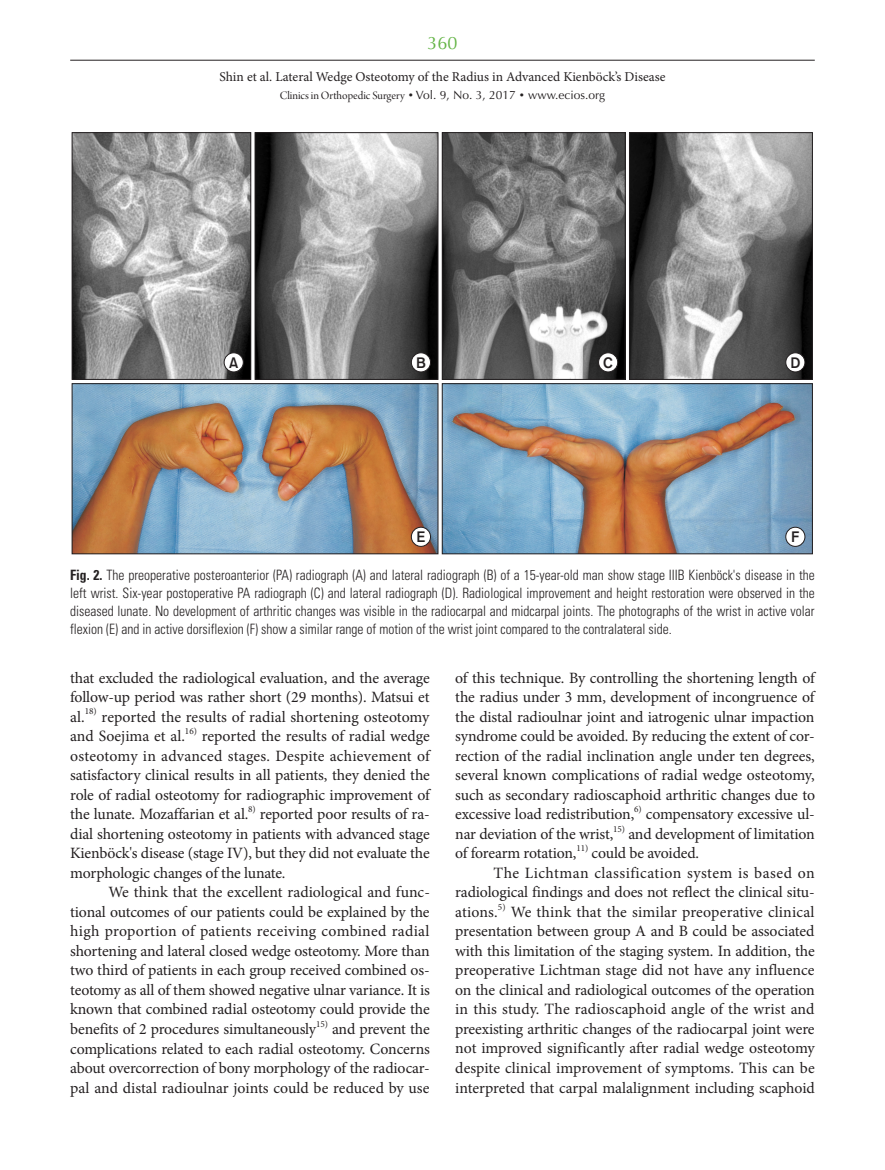
<style>
.page{position:relative;width:885px;height:1170px;background:#fff}
.page>*{position:absolute;margin:0;border:0;box-sizing:border-box;transform-origin:0 0}
.t1{font:18px "Optima LT Std";color:#63b445}
.t2{font:15.75px/19.5px "Minion Pro";letter-spacing:-.01em;color:#231f20;text-align:justify}
.t3{font:15.75px "Minion Pro";letter-spacing:.03em;color:#231f20}
.t4{font:15px "Gothic 725 BT Bold A";color:#231f20}
.t5{font:300 condensed 14.25px/18px "Univers";color:#231f20;text-align:justify;scale:.95 1}
.t6{font:13.5px "Minion Pro";color:#231f20}
.t7{font:12px "Optima LT Std";color:#231f20}
.t8{font:9.15px "Minion Pro";letter-spacing:-.01em;color:#231f20}
.s1{font-family:"Arno Pro Display"}
.s2{font-size:9px}
.s3{font-weight:700}
</style>
<div class="page">
<hr style="left:70px;top:60px;width:744px;height:1px;background:#231f20">
<svg style="left:72px;top:132px;width:740px;height:422px;background:#8b8c8c"></svg>
<div style="left:224px;top:353px;width:19px;height:19px;background:#fff;border-radius:50%"></div>
<div style="left:224px;top:352px;width:19px;height:20px;border:1px solid #231f20;border-radius:50%"></div>
<div style="left:411px;top:353px;width:19px;height:19px;background:#fff;border-radius:50%"></div>
<div style="left:411px;top:352px;width:19px;height:20px;border:1px solid #231f20;border-radius:50%"></div>
<div style="left:598px;top:353px;width:19px;height:19px;background:#fff;border-radius:50%"></div>
<div style="left:598px;top:352px;width:20px;height:20px;border:1px solid #231f20;border-radius:50%"></div>
<div style="left:785px;top:353px;width:19px;height:19px;background:#fff;border-radius:50%"></div>
<div style="left:785px;top:352px;width:20px;height:20px;border:1px solid #231f20;border-radius:50%"></div>
<div style="left:411px;top:527px;width:19px;height:19px;background:#fff;border-radius:50%"></div>
<div style="left:411px;top:527px;width:19px;height:19px;border:1px solid #231f20;border-radius:50%"></div>
<div style="left:785px;top:527px;width:19px;height:19px;background:#fff;border-radius:50%"></div>
<div style="left:785px;top:527px;width:20px;height:19px;border:1px solid #231f20;border-radius:50%"></div>
<p class="t1" style="left:427px;top:32px;width:32px">360</p>
<p class="t6" style="left:219px;top:68px;width:447px">Shin et al. Lateral Wedge Osteotomy of the Radius in Advanced Kienböck’s Disease</p>
<p class="t7" style="left:280px;top:88px;width:327px"><span class="s1">Clinics in Orthopedic Surgery</span> <span class="s2">•</span> Vol. 9, No. 3, 2017 <span class="s2">•</span> www.ecios.org</p>
<p class="t4" style="left:229px;top:353px;width:11px">A</p>
<p class="t4" style="left:416px;top:353px;width:11px">B</p>
<p class="t4" style="left:603px;top:353px;width:11px">C</p>
<p class="t4" style="left:790px;top:353px;width:12px">D</p>
<p class="t4" style="left:416px;top:528px;width:11px">E</p>
<p class="t4" style="left:791px;top:528px;width:10px">F</p>
<p class="t5" style="left:70px;top:565px;width:785px"><span class="s3">Fig. 2.</span> The preoperative posteroanterior (PA) radiograph (A) and lateral radiograph (B) of a 15-year-old man show stage IIIB Kienböck's disease in the left wrist. Six-year postoperative PA radiograph (C) and lateral radiograph (D). Radiological improvement and height restoration were observed in the diseased lunate. No development of arthritic changes was visible in the radiocarpal and midcarpal joints. The photographs of the wrist in active volar flexion (E) and in active dorsiflexion (F) show a similar range of motion of the wrist joint compared to the contralateral side.</p>
<p class="t2" style="left:70px;top:668px;width:361px">that excluded the radiological evaluation, and the average follow-up period was rather short (29 months). Matsui et al.</p>
<p class="t8" style="left:85px;top:705px;width:14px">18)</p>
<p class="t2" style="left:70px;top:707px;width:360px;text-indent:31px">reported the results of radial shortening osteotomy and Soejima et al.</p>
<p class="t8" style="left:185px;top:724px;width:14px">16)</p>
<p class="t2" style="left:70px;top:726px;width:361px;text-indent:131px">reported the results of radial wedge osteotomy in advanced stages. Despite achievement of satisfactory clinical results in all patients, they denied the role of radial osteotomy for radiographic improvement of the lunate. Mozaffarian et al.</p>
<p class="t8" style="left:248px;top:802px;width:9px">8)</p>
<p class="t2" style="left:70px;top:804px;width:361px;text-indent:190px">reported poor results of ra&shy;dial shortening osteotomy in patients with advanced stage Kienböck's disease (stage IV), but they did not evaluate the morphologic changes of the lunate.</p>
<p class="t2" style="left:70px;top:882px;width:361px;text-indent:38px">We think that the excellent radiological and func&shy;tional outcomes of our patients could be explained by the high proportion of patients receiving combined radial shortening and lateral closed wedge osteotomy. More than two third of patients in each group received combined os&shy;teotomy as all of them showed negative ulnar variance. It is known that combined radial osteotomy could provide the benefits of 2 procedures simultaneously</p>
<p class="t8" style="left:316px;top:1017px;width:13px">15)</p>
<p class="t2" style="left:70px;top:1019px;width:361px;text-indent:262px">and prevent the complications related to each radial osteotomy. Concerns about overcorrection of bony morphology of the radiocar&shy;pal and distal radioulnar joints could be reduced by use</p>
<p class="t2" style="left:455px;top:668px;width:361px">of this technique. By controlling the shortening length of the radius under 3 mm, development of incongruence of the distal radioulnar joint and iatrogenic ulnar impaction syndrome could be avoided. By reducing the extent of cor&shy;rection of the radial inclination angle under ten degrees, several known complications of radial wedge osteotomy, such as secondary radioscaphoid arthritic changes due to excessive load redistribution,</p>
<p class="t8" style="left:634px;top:802px;width:9px">6)</p>
<p class="t2" style="left:645px;top:804px;width:170px">compensatory excessive ul-</p>
<p class="t2" style="left:455px;top:824px;width:159px">nar deviation of the wrist,</p>
<p class="t8" style="left:613px;top:822px;width:13px">15)</p>
<p class="t2" style="left:628px;top:824px;width:188px">and development of limitation</p>
<p class="t2" style="left:455px;top:843px;width:123px">of forearm rotation,</p>
<p class="t8" style="left:576px;top:841px;width:13px">11)</p>
<p class="t2" style="left:591px;top:843px;width:109px">could be avoided.</p>
<p class="t3" style="left:493px;top:862px;width:322px">The Lichtman classification system is based on</p>
<p class="t2" style="left:455px;top:882px;width:361px">radiological findings and does not reflect the clinical situ-</p>
<p class="t2" style="left:455px;top:902px;width:44px">ations.</p>
<p class="t8" style="left:498px;top:900px;width:9px">5)</p>
<p class="t2" style="left:455px;top:902px;width:361px;text-indent:55px">We think that the similar preoperative clinical presentation between group A and B could be associated with this limitation of the staging system. In addition, the preoperative Lichtman stage did not have any influence on the clinical and radiological outcomes of the operation in this study. The radioscaphoid angle of the wrist and preexisting arthritic changes of the radiocarpal joint were not improved significantly after radial wedge osteotomy despite clinical improvement of symptoms. This can be interpreted that carpal malalignment including scaphoid</p>
</div>
